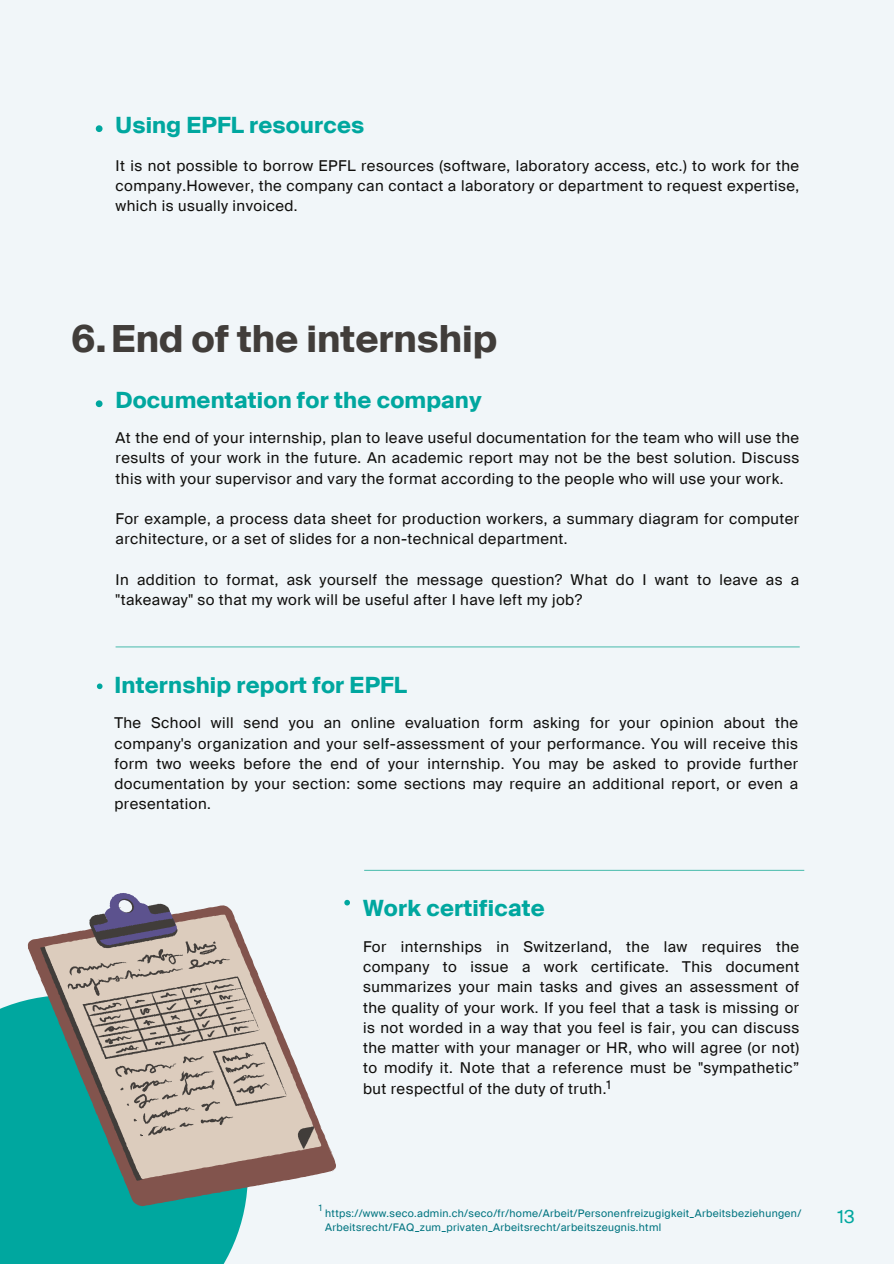
<style>
.page{position:relative;width:894px;height:1264px;background:#fff}
.page>*{position:absolute;margin:0;border:0;box-sizing:border-box;transform-origin:0 0}
.t1{font:700 37.5px "Suisse Intl EPFL";color:#413d3a}
.t2{font:700 22.5px "Suisse Intl EPFL";letter-spacing:.01em;color:#00a79f}
.t3{font:18px "Suisse Intl EPFL";color:#00a79f}
.t4{font:15px/20.2px "Suisse Intl EPFL";letter-spacing:.03em;color:#100f0d;text-align:justify}
.t5{font:12px "Suisse Intl EPFL";color:#000}
.t6{font:10.5px/14px "Suisse Intl EPFL";letter-spacing:.03em;color:#007480}
.t7{font:9px "Suisse Intl EPFL";color:#007480}
</style>
<div class="page">
<div style="left:0;top:0;width:893px;height:1263px;background:#f1f6f9"></div>
<div style="left:0;top:995px;width:248px;height:268px;background:#00a79f"></div>
<svg style="left:27px;top:938px;width:309px;height:280px"></svg>
<svg style="left:40px;top:936px;width:278px;height:254px"></svg>
<svg style="left:54px;top:893px;width:236px;height:254px;fill:#dcccbd"></svg>
<svg style="left:96px;top:125px;width:6px;height:7px"></svg>
<svg style="left:96px;top:400px;width:6px;height:7px"></svg>
<hr style="left:115px;top:646px;width:684px;height:1px;background:#59c1b4">
<svg style="left:97px;top:683px;width:5px;height:6px"></svg>
<hr style="left:364px;top:869px;width:440px;height:2px;background:#59c1b4">
<svg style="left:344px;top:899px;width:6px;height:6px"></svg>
<h3 class="t2" style="left:115px;top:116px;width:250px">Using EPFL resources</h3>
<h2 class="t4" style="left:115px;top:156px;width:685px">It is not possible to borrow EPFL resources (software, laboratory access, etc.) to work for the company.However, the company can contact a laboratory or department to request expertise, which is usually invoiced.</h2>
<h1 class="t1" style="left:71px;top:322px;width:427px">6.End of the internship</h1>
<h3 class="t2" style="left:115px;top:391px;width:367px">Documentation for the company</h3>
<h2 class="t4" style="left:115px;top:429px;width:685px">At the end of your internship, plan to leave useful documentation for the team who will use the results of your work in the future. An academic report may not be the best solution. Discuss this with your supervisor and vary the format according to the people who will use your work.</h2>
<h3 class="t4" style="left:115px;top:510px;width:685px">For example, a process data sheet for production workers, a summary diagram for computer architecture, or a set of slides for a non-technical department.</h3>
<h3 class="t4" style="left:115px;top:570px;width:685px">In addition to format, ask yourself the message question? What do I want to leave as a "takeaway" so that my work will be useful after I have left my job?</h3>
<h2 class="t2" style="left:114px;top:675px;width:294px">Internship report for EPFL</h2>
<p class="t4" style="left:114px;top:714px;width:685px">The School will send you an online evaluation form asking for your opinion about the company's organization and your self-assessment of your performance. You will receive this form two weeks before the end of your internship. You may be asked to provide further documentation by your section: some sections may require an additional report, or even a presentation.</p>
<p class="t2" style="left:363px;top:898px;width:183px">Work certificate</p>
<h3 class="t4" style="left:363px;top:937px;width:437px">For internships in Switzerland, the law requires the company to issue a work certificate. This document summarizes your main tasks and gives an assessment of the quality of your work. If you feel that a task is missing or is not worded in a way that you feel is fair, you can discuss the matter with your manager or HR, who will agree (or not) to modify it. Note that a reference must be "sympathetic” but respectful of the duty of truth.</h3>
<p class="t5" style="left:606px;top:1079px;width:6px">1</p>
<h2 class="t7" style="left:319px;top:1203px;width:5px">1</h2>
<p class="t6" style="left:325px;top:1207px;width:477px">https://www.seco.admin.ch/seco/fr/home/Arbeit/Personenfreizugigkeit_Arbeitsbeziehungen/<br>Arbeitsrecht/FAQ_zum_privaten_Arbeitsrecht/arbeitszeugnis.html</p>
<h3 class="t3" style="left:837px;top:1208px;width:19px">13</h3>
</div>
